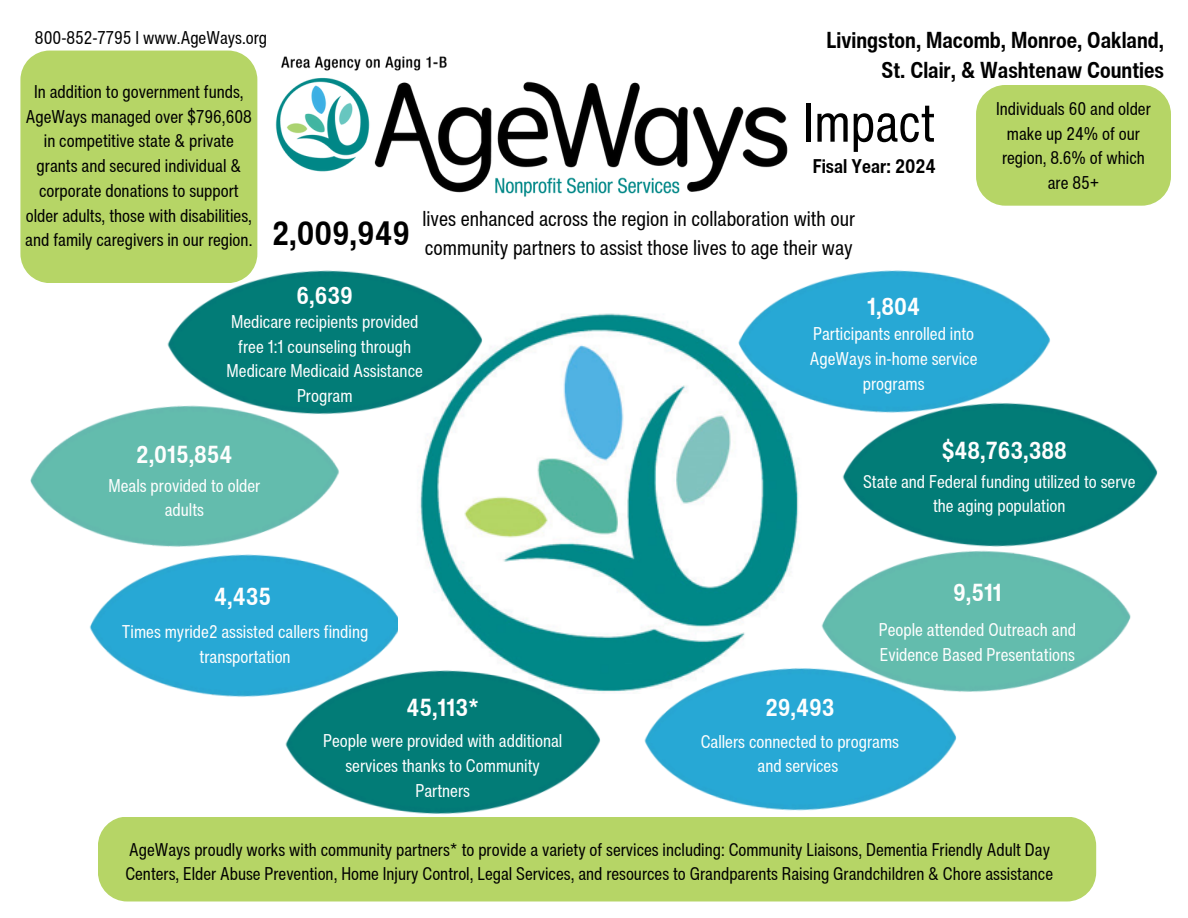
<style>
.page{position:relative;width:1188px;height:918px;background:#fff}
.page>*{position:absolute;margin:0;border:0;box-sizing:border-box;transform-origin:0 0}
.t1{font:condensed 53.4px "Helvetica Now Text";color:#000}
.t2{font:700 condensed 33px "Helvetica Now Text";color:#000}
.t3{font:700 condensed 24px "Helvetica Now Text";color:#fefefe}
.t4{font:700 condensed 22.5px/30.3px "Helvetica Now Text";color:#000;text-align:right}
.t5{font:condensed 21px/29.2px "Helvetica Now Text";color:#000}
.t6{font:700 condensed 19.35px "Helvetica Now Text";color:#000}
.t7{font:condensed 18px/24.8px "Helvetica Now Text";color:#000;text-align:center}
.t8{font:condensed 18px/24.8px "Helvetica Now Text";color:#fefefe;text-align:center}
</style>
<div class="page">
<img style="left:107px;top:577px;width:253px;height:120px">
<img style="left:421px;top:314px;width:377px;height:378px">
<img style="left:272px;top:582px;width:341px;height:233px">
<img style="left:30px;top:408px;width:320px;height:244px">
<img style="left:1063px;top:410px;width:95px;height:87px">
<img style="left:725px;top:182px;width:338px;height:338px">
<div style="left:98px;top:817px;width:998px;height:85px;background:#b6d566;border-radius:29px"></div>
<img style="left:257px;top:56px;width:572px;height:172px">
<img style="left:631px;top:580px;width:338px;height:322px">
<div style="left:20px;top:51px;width:237px;height:232px;background:#b6d566"></div>
<img style="left:811px;top:467px;width:330px;height:330px">
<img style="left:154px;top:182px;width:341px;height:341px">
<div style="left:976px;top:85px;width:195px;height:121px;background:#b6d566;border-radius:29px"></div>
<p class="t7" style="left:35px;top:25px;width:234px">800-852-7795 I www.AgeWays.org</p>
<h3 class="t7" style="left:25px;top:79px;width:229px">In addition to government funds, AgeWays managed over $796,608 in competitive state &amp; private grants and secured individual &amp; corporate donations to support older adults, those with disabilities, and family caregivers in our region.</h3>
<p class="t2" style="left:272px;top:208px;width:139px">2,009,949</p>
<p class="t4" style="left:827px;top:24px;width:339px">Livingston, Macomb, Monroe, Oakland,<br>St. Clair, &amp; Washtenaw Counties</p>
<h1 class="t1" style="left:803px;top:82px;width:133px">Impact</h1>
<h4 class="t6" style="left:813px;top:151px;width:125px">Fisal Year: 2024</h4>
<h3 class="t5" style="left:423px;top:204px;width:434px">lives enhanced across the region in collaboration with our community partners to assist those lives to age their way</h3>
<p class="t7" style="left:996px;top:96px;width:156px">Individuals 60 and older make up 24% of our region, 8.6% of which are 85+</p>
<h3 class="t3" style="left:297px;top:277px;width:58px">6,639</h3>
<p class="t8" style="left:227px;top:309px;width:198px">Medicare recipients provided free 1:1 counseling through<br>Medicare Medicaid Assistance<br>Program</p>
<h3 class="t3" style="left:136px;top:436px;width:98px">2,015,854</h3>
<p class="t8" style="left:109px;top:473px;width:153px">Meals provided to older adults</p>
<h5 class="t3" style="left:214px;top:578px;width:58px">4,435</h5>
<p class="t8" style="left:122px;top:619px;width:248px">Times myride2 assisted callers finding transportation</p>
<p class="t3" style="left:406px;top:689px;width:74px">45,113*</p>
<p class="t8" style="left:323px;top:728px;width:241px">People were provided with additional services thanks to Community<br>Partners</p>
<h3 class="t3" style="left:867px;top:288px;width:55px">1,804</h3>
<p class="t8" style="left:810px;top:321px;width:169px">Participants enrolled into<br>AgeWays in-home service programs</p>
<p class="t3" style="left:942px;top:432px;width:127px">$48,763,388</p>
<p class="t8" style="left:863px;top:469px;width:274px">State and Federal funding utilized to serve the aging population</p>
<p class="t3" style="left:953px;top:575px;width:50px">9,511</p>
<h2 class="t3" style="left:765px;top:689px;width:71px">29,493</h2>
<h3 class="t8" style="left:879px;top:617px;width:199px;text-align:left">People attended Outreach and<br>Evidence Based Presentations</h3>
<p class="t8" style="left:701px;top:729px;width:200px">Callers connected to programs and services</p>
<p class="t7" style="left:125px;top:836px;width:929px;text-align:left">AgeWays proudly works with community partners* to provide a variety of services including: Community Liaisons, Dementia Friendly Adult Day<br>Centers, Elder Abuse Prevention, Home Injury Control, Legal Services, and resources to Grandparents Raising Grandchildren &amp; Chore assistance</p>
</div>
